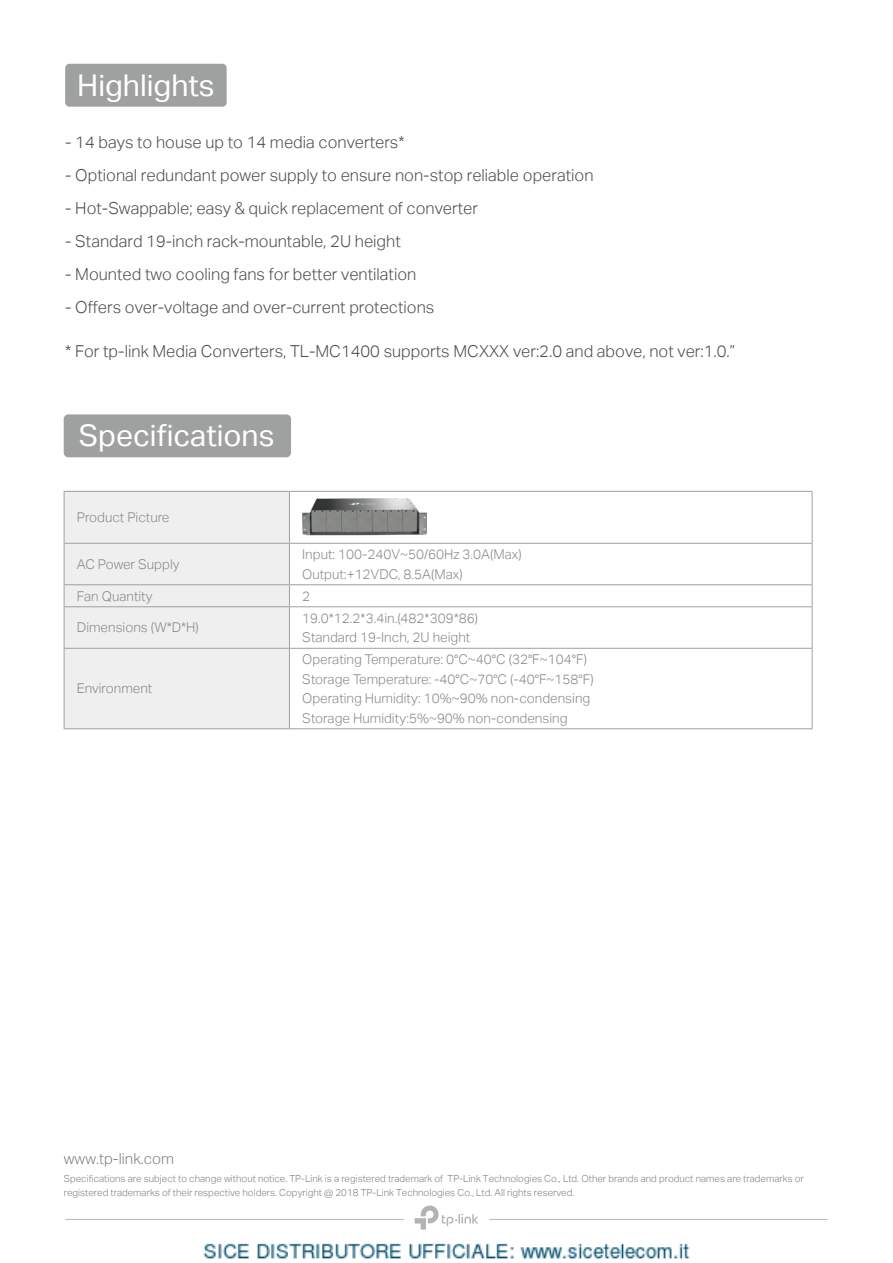
<style>
.page{position:relative;width:893px;height:1263px;background:#fff}
.page>*{position:absolute;margin:0;border:0;box-sizing:border-box;transform-origin:0 0}
.t1{font:30px "TP Link Aktiv Regular";color:#fff}
.t2{font:16.5px "TP Link Aktiv Light";color:#4d4d4d}
.t3{font:15.15px "TP Link Aktiv Light";color:#808080}
.t4{font:13.5px/19.5px "TP Link Aktiv Light";color:#898989}
.t5{font:9.75px/13.5px "TP Link Aktiv Light";color:#808080}
</style>
<div class="page">
<div style="left:64px;top:414px;width:227px;height:43px;background:#9fa0a0;border-radius:5px"></div>
<hr style="left:65px;top:1219px;width:339px;height:1px;background:#b6b5b5">
<hr style="left:489px;top:1219px;width:338px;height:1px;background:#b6b5b5">
<svg style="left:415px;top:1205px;width:63px;height:24px"></svg>
<div style="left:65px;top:64px;width:162px;height:43px;background:#9fa0a0;border-radius:4px"></div>
<div style="left:65px;top:492px;width:224px;height:236px;background:#efefef"></div>
<hr style="left:64px;top:543px;width:225px;height:1px;background:#9fa0a0">
<hr style="left:64px;top:584px;width:225px;height:1px;background:#9fa0a0">
<hr style="left:64px;top:606px;width:225px;height:1px;background:#9fa0a0">
<hr style="left:64px;top:648px;width:225px;height:1px;background:#9fa0a0">
<hr style="left:64px;top:728px;width:225px;height:1px;background:#9fa0a0">
<hr style="left:64px;top:491px;width:225px;height:1px;background:#9fa0a0">
<hr style="left:64px;top:492px;width:1px;height:51px;background:#9fa0a0">
<hr style="left:64px;top:544px;width:1px;height:40px;background:#9fa0a0">
<svg style="left:64px;top:585px;width:1px;height:21px"></svg>
<hr style="left:64px;top:607px;width:1px;height:41px;background:#9fa0a0">
<hr style="left:64px;top:649px;width:1px;height:79px;background:#9fa0a0">
<hr style="left:289px;top:491px;width:523px;height:1px;background:#9fa0a0">
<hr style="left:289px;top:492px;width:1px;height:51px;background:#9fa0a0">
<hr style="left:812px;top:492px;width:1px;height:51px;background:#9fa0a0">
<hr style="left:289px;top:543px;width:523px;height:1px;background:#9fa0a0">
<hr style="left:289px;top:544px;width:1px;height:40px;background:#9fa0a0">
<hr style="left:812px;top:544px;width:1px;height:40px;background:#9fa0a0">
<hr style="left:289px;top:584px;width:523px;height:1px;background:#9fa0a0">
<svg style="left:289px;top:585px;width:1px;height:21px"></svg>
<svg style="left:812px;top:585px;width:1px;height:21px"></svg>
<hr style="left:289px;top:606px;width:523px;height:1px;background:#9fa0a0">
<hr style="left:289px;top:607px;width:1px;height:41px;background:#9fa0a0">
<hr style="left:812px;top:607px;width:1px;height:41px;background:#9fa0a0">
<hr style="left:289px;top:648px;width:523px;height:1px;background:#9fa0a0">
<hr style="left:289px;top:649px;width:1px;height:79px;background:#9fa0a0">
<hr style="left:812px;top:649px;width:1px;height:79px;background:#9fa0a0">
<hr style="left:289px;top:728px;width:523px;height:1px;background:#9fa0a0">
<img style="left:305px;top:535px;width:85px;height:1px">
<img style="left:302px;top:499px;width:125px;height:36px">
<img style="left:203px;top:1243px;width:487px;height:16px">
<h1 class="t1" style="left:77px;top:68px;width:139px">Highlights</h1>
<p class="t2" style="left:65px;top:133px;width:341px">- 14 bays to house up to 14 media converters*</p>
<p class="t2" style="left:65px;top:166px;width:530px">- Optional redundant power supply to ensure non-stop reliable operation</p>
<p class="t2" style="left:65px;top:199px;width:414px">- Hot-Swappable; easy &amp; quick replacement of converter</p>
<p class="t2" style="left:65px;top:232px;width:337px">- Standard 19-inch rack-mountable, 2U height</p>
<p class="t2" style="left:65px;top:265px;width:353px">- Mounted two cooling fans for better ventilation</p>
<p class="t2" style="left:65px;top:298px;width:371px">- Offers over-voltage and over-current protections</p>
<p class="t2" style="left:65px;top:342px;width:672px">* For tp-link Media Converters, TL-MC1400 supports MCXXX ver:2.0 and above, not ver:1.0.”</p>
<h1 class="t1" style="left:79px;top:418px;width:197px">Specifications</h1>
<p class="t4" style="left:77px;top:508px;width:94px">Product Picture</p>
<p class="t4" style="left:77px;top:554px;width:104px">AC Power Supply</p>
<p class="t4" style="left:302px;top:545px;width:221px">Input: 100-240V~50/60Hz 3.0A(Max)<br>Output:+12VDC, 8.5A(Max)</p>
<p class="t4" style="left:77px;top:586px;width:77px">Fan Quantity</p>
<p class="t4" style="left:302px;top:586px;width:9px">2</p>
<p class="t4" style="left:77px;top:618px;width:123px">Dimensions (W*D*H)</p>
<p class="t4" style="left:302px;top:608px;width:177px">19.0*12.2*3.4in.(482*309*86)<br>Standard 19-Inch, 2U height</p>
<p class="t4" style="left:77px;top:679px;width:77px">Environment</p>
<p class="t4" style="left:302px;top:650px;width:293px">Operating Temperature: 0°C~40°C (32°F~104°F)<br>Storage Temperature: -40°C~70°C (-40°F~158°F)<br>Operating Humidity: 10%~90% non-condensing Storage Humidity:5%~90% non-condensing</p>
<p class="t3" style="left:64px;top:1150px;width:112px">www.tp-link.com</p>
<p class="t5" style="left:64px;top:1172px;width:741px">Specifications are subject to change without notice. TP-Link is a registered trademark of TP-Link Technologies Co., Ltd. Other brands and product names are trademarks or registered trademarks of their respective holders. Copyright @ 2018 TP-Link Technologies Co., Ltd. All rights reserved.</p>
</div>
